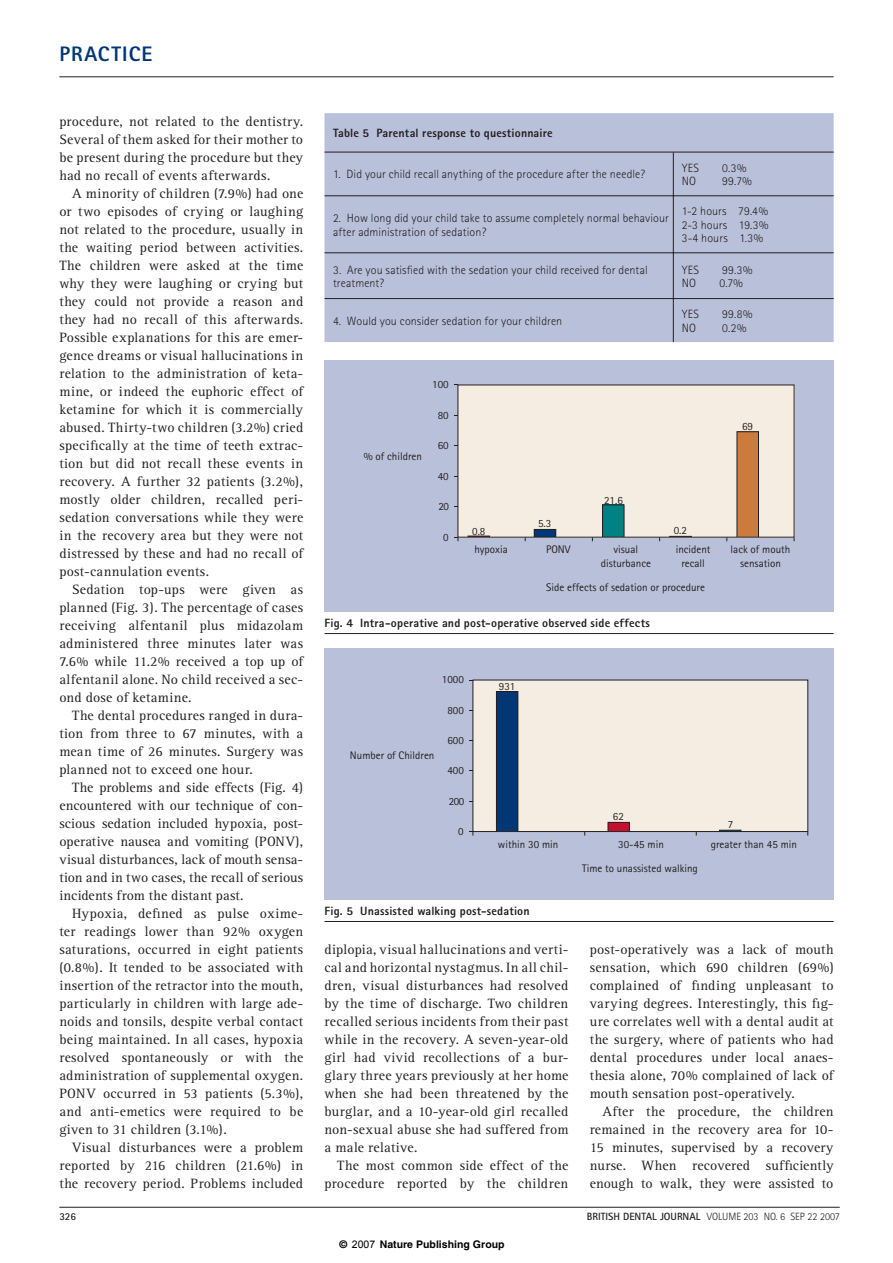
<style>
.page{position:relative;width:893px;height:1263px;background:#fff}
.page>*{position:absolute;margin:0;border:0;box-sizing:border-box;transform-origin:0 0}
.t1{font:800 21px "Rotis Sans Serif";letter-spacing:.055em;color:#013775}
.t2{font:13.95px/18px "Rotis Serif";letter-spacing:.02em;color:#231f20;text-align:justify}
.t3{font:300 12px/13.5px "Rotis Sans Serif";letter-spacing:.01em;color:#231f20}
.t4{font:800 12px "Rotis Sans Serif";letter-spacing:.015em;color:#231f20}
.t5{font:11.1px/13.2px "Rotis Sans Serif";color:#231f20;text-align:center}
.t6{font:10.95px "Rotis Sans Serif";color:#231f20}
.t7{font:300 10.5px "Rotis Sans Serif";color:#231f20}
.t8{font:700 10.5px "Helvetica";color:#000}
.t9{font:700 10.5px "Rotis Sans Serif";color:#231f20}
.s1{font-weight:700}
.s2{font-family:"Arial";font-weight:400}
</style>
<div class="page">
<hr style="left:59px;top:1207px;width:780px;height:1px;background:#231f20">
<hr style="left:59px;top:77px;width:774px;height:1px;background:#231f20">
<div style="left:324px;top:360px;width:509px;height:252px;background:#b9c0d9"></div>
<div style="left:458px;top:385px;width:336px;height:152px;background:#f5ede2"></div>
<div style="left:602px;top:505px;width:22px;height:32px;background:#008183"></div>
<div style="left:602px;top:505px;width:22px;height:32px;border:1px solid #231f20"></div>
<div style="left:737px;top:432px;width:21px;height:105px;background:#cb7b3b"></div>
<div style="left:534px;top:529px;width:21px;height:8px;background:#013775"></div>
<div style="left:534px;top:529px;width:22px;height:8px;border:1px solid #231f20"></div>
<div style="left:324px;top:648px;width:509px;height:252px;background:#b9c0d9"></div>
<div style="left:472px;top:680px;width:335px;height:152px;background:#f5ede2"></div>
<div style="left:496px;top:692px;width:22px;height:139px;background:#013775"></div>
<div style="left:496px;top:691px;width:22px;height:141px;border:1px solid #231f20"></div>
<div style="left:608px;top:822px;width:21px;height:9px;background:#c3102e"></div>
<div style="left:607px;top:822px;width:22px;height:10px;border:1px solid #231f20"></div>
<div style="left:472px;top:680px;width:336px;height:152px;border:1px solid #231f20"></div>
<div style="left:324px;top:113px;width:509px;height:229px;background:#b9c0d9"></div>
<hr style="left:673px;top:152px;width:1px;height:44px;background:#231f20">
<hr style="left:324px;top:196px;width:509px;height:1px;background:#231f20">
<hr style="left:673px;top:196px;width:1px;height:57px;background:#231f20">
<hr style="left:324px;top:253px;width:509px;height:1px;background:#231f20">
<hr style="left:673px;top:253px;width:1px;height:45px;background:#231f20">
<hr style="left:324px;top:298px;width:509px;height:1px;background:#231f20">
<hr style="left:673px;top:299px;width:1px;height:43px;background:#231f20">
<hr style="left:324px;top:152px;width:509px;height:1px;background:#231f20">
<hr style="left:324px;top:633px;width:509px;height:1px;background:#231f20">
<hr style="left:324px;top:921px;width:509px;height:1px;background:#231f20">
<h1 class="t1" style="left:59px;top:47px;width:95px">PRACTICE</h1>
<p class="t2" style="left:59px;top:114px;width:245px">procedure, not related to the dentistry.<br>Several of them asked for their mother to be present during the procedure but they had no recall of events afterwards.</p>
<p class="t2" style="left:59px;top:186px;width:245px;text-indent:13px">A minority of children (7.9%) had one or two episodes of crying or laughing not related to the procedure, usually in the waiting period between activities.<br>The children were asked at the time why they were laughing or crying but they could not provide a reason and they had no recall of this afterwards.<br>Possible explanations for this are emer&shy;gence dreams or visual hallucinations in relation to the administration of keta&shy;mine, or indeed the euphoric effect of ketamine for which it is commercially abused. Thirty-two children (3.2%) cried specifically at the time of teeth extrac&shy;tion but did not recall these events in recovery. A further 32 patients (3.2%), mostly older children, recalled peri&shy;sedation conversations while they were in the recovery area but they were not distressed by these and had no recall of post-cannulation events.</p>
<p class="t2" style="left:59px;top:582px;width:245px;text-indent:13px">Sedation top-ups were given as planned (Fig. 3). The percentage of cases receiving alfentanil plus midazolam administered three minutes later was 7.6% while 11.2% received a top up of alfentanil alone. No child received a sec&shy;ond dose of ketamine.</p>
<p class="t2" style="left:59px;top:708px;width:245px;text-indent:13px">The dental procedures ranged in dura&shy;tion from three to 67 minutes, with a mean time of 26 minutes. Surgery was planned not to exceed one hour.</p>
<p class="t2" style="left:59px;top:780px;width:245px;text-indent:13px">The problems and side effects (Fig. 4) encountered with our technique of con&shy;scious sedation included hypoxia, post&shy;operative nausea and vomiting (PONV), visual disturbances, lack of mouth sensa&shy;tion and in two cases, the recall of serious incidents from the distant past.</p>
<p class="t2" style="left:59px;top:906px;width:245px;text-indent:13px">Hypoxia, defined as pulse oxime&shy;ter readings lower than 92% oxygen saturations, occurred in eight patients (0.8%). It tended to be associated with insertion of the retractor into the mouth, particularly in children with large ade&shy;noids and tonsils, despite verbal contact being maintained. In all cases, hypoxia resolved spontaneously or with the administration of supplemental oxygen.<br>PONV occurred in 53 patients (5.3%), and anti-emetics were required to be given to 31 children (3.1%).</p>
<p class="t2" style="left:59px;top:1139px;width:245px;text-indent:13px">Visual disturbances were a problem reported by 216 children (21.6%) in the recovery period. Problems included</p>
<p class="t4" style="left:333px;top:129px;width:221px">Table 5 Parental response to questionnaire</p>
<p class="t3" style="left:333px;top:169px;width:313px">1. Did your child recall anything of the procedure after the needle?</p>
<p class="t3" style="left:681px;top:162px;width:19px">YES</p>
<p class="t3" style="left:722px;top:162px;width:26px">0.3%</p>
<p class="t3" style="left:681px;top:176px;width:16px">NO</p>
<p class="t3" style="left:722px;top:176px;width:31px">99.7%</p>
<p class="t3" style="left:333px;top:213px;width:337px">2. How long did your child take to assume completely normal behaviour after administration of sedation?</p>
<p class="t3" style="left:681px;top:206px;width:88px;text-align:justify">1-2 hours 79.4% 2-3 hours 19.3% 3-4 hours 1.3%</p>
<p class="t3" style="left:333px;top:264px;width:316px">3. Are you satisfied with the sedation your child received for dental treatment?</p>
<p class="t3" style="left:681px;top:264px;width:19px">YES</p>
<p class="t3" style="left:722px;top:264px;width:32px">99.3%</p>
<p class="t3" style="left:681px;top:277px;width:16px">NO</p>
<p class="t3" style="left:719px;top:277px;width:25px">0.7%</p>
<p class="t3" style="left:333px;top:315px;width:231px">4. Would you consider sedation for your children</p>
<p class="t5" style="left:432px;top:379px;width:18px">100</p>
<p class="t5" style="left:437px;top:410px;width:13px">80</p>
<p class="t5" style="left:364px;top:451px;width:60px">% of children</p>
<p class="t5" style="left:437px;top:440px;width:13px">60</p>
<p class="t5" style="left:437px;top:471px;width:13px">40</p>
<p class="t5" style="left:438px;top:501px;width:12px">20</p>
<p class="t5" style="left:443px;top:532px;width:7px">0</p>
<p class="t5" style="left:472px;top:525px;width:15px">0.8</p>
<p class="t5" style="left:538px;top:518px;width:15px">5.3</p>
<p class="t5" style="left:604px;top:494px;width:20px">21.6</p>
<p class="t3" style="left:681px;top:309px;width:19px">YES</p>
<p class="t3" style="left:722px;top:309px;width:32px">99.8%</p>
<p class="t3" style="left:681px;top:322px;width:16px">NO</p>
<p class="t3" style="left:722px;top:322px;width:26px">0.2%</p>
<p class="t5" style="left:673px;top:525px;width:15px">0.2</p>
<p class="t5" style="left:742px;top:420px;width:13px">69</p>
<p class="t5" style="left:474px;top:544px;width:35px">hypoxia</p>
<p class="t5" style="left:546px;top:544px;width:26px">PONV</p>
<p class="t5" style="left:675px;top:544px;width:36px">incident recall</p>
<p class="t5" style="left:600px;top:544px;width:52px">visual disturbance</p>
<p class="t5" style="left:730px;top:544px;width:61px">lack of mouth sensation</p>
<p class="t5" style="left:546px;top:581px;width:160px">Side effects of sedation or procedure</p>
<p class="t4" style="left:324px;top:619px;width:327px">Fig. 4 Intra-operative and post-operative observed side effects</p>
<p class="t6" style="left:350px;top:751px;width:86px">Number of Children</p>
<p class="t6" style="left:442px;top:676px;width:23px">1000</p>
<p class="t6" style="left:447px;top:706px;width:18px">800</p>
<p class="t6" style="left:447px;top:736px;width:18px">600</p>
<p class="t6" style="left:447px;top:767px;width:18px">400</p>
<p class="t6" style="left:448px;top:797px;width:17px">200</p>
<p class="t6" style="left:458px;top:828px;width:7px">0</p>
<p class="t6" style="left:499px;top:683px;width:18px">931</p>
<p class="t6" style="left:613px;top:813px;width:12px">62</p>
<p class="t6" style="left:727px;top:820px;width:7px">7</p>
<p class="t6" style="left:498px;top:840px;width:62px">within 30 min</p>
<p class="t6" style="left:618px;top:840px;width:47px">30-45 min</p>
<p class="t6" style="left:710px;top:840px;width:88px">greater than 45 min</p>
<p class="t6" style="left:582px;top:864px;width:117px">Time to unassisted walking</p>
<p class="t4" style="left:324px;top:907px;width:207px">Fig. 5 Unassisted walking post-sedation</p>
<p class="t2" style="left:324px;top:941px;width:245px">diplopia, visual hallucinations and verti&shy;cal and horizontal nystagmus. In all chil&shy;dren, visual disturbances had resolved by the time of discharge. Two children recalled serious incidents from their past while in the recovery. A seven-year-old girl had vivid recollections of a bur&shy;glary three years previously at her home when she had been threatened by the burglar, and a 10-year-old girl recalled non-sexual abuse she had suffered from a male relative.</p>
<p class="t2" style="left:324px;top:1157px;width:245px;text-align:right">The most common side effect of the procedure reported by the children</p>
<p class="t2" style="left:589px;top:941px;width:245px">post-operatively was a lack of mouth sensation, which 690 children (69%) complained of finding unpleasant to varying degrees. Interestingly, this fig&shy;ure correlates well with a dental audit at the surgery, where of patients who had dental procedures under local anaes&shy;thesia alone, 70% complained of lack of mouth sensation post-operatively.</p>
<p class="t2" style="left:589px;top:1103px;width:245px;text-indent:13px">After the procedure, the children remained in the recovery area for 10- 15 minutes, supervised by a recovery nurse. When recovered sufficiently enough to walk, they were assisted to</p>
<p class="t9" style="left:59px;top:1213px;width:18px">326</p>
<p class="t7" style="left:586px;top:1213px;width:254px"><span class="s1">BRITISH DENTAL JOURNAL</span> VOLUME 203 NO. 6 SEP 22 2007</p>
<p class="t8" style="left:339px;top:1238px;width:166px">© <span class="s2">2007</span> Nature Publishing Group</p>
</div>
